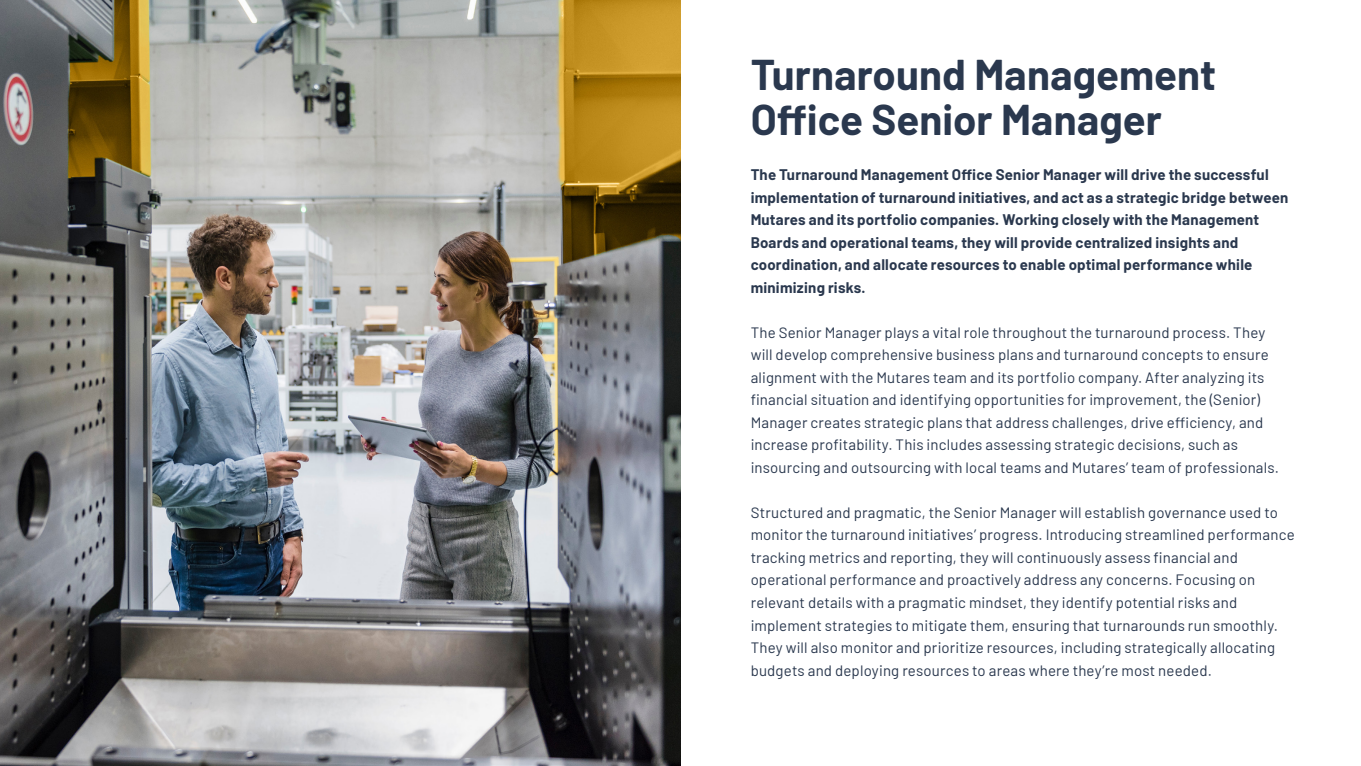
<style>
.page{position:relative;width:1361px;height:766px;background:#fff}
.page>*{position:absolute;margin:0;border:0;box-sizing:border-box;transform-origin:0 0}
.t1{font:700 42px/45px "Barlow";letter-spacing:.005em;color:#2a384e}
.t2{font:15px/22.5px "Barlow";letter-spacing:.01em;color:#2a384e}
.t3{font:700 15px/22.5px "Barlow";letter-spacing:.015em;color:#2a384e}
</style>
<div class="page">
<img style="left:0;top:0;width:680px;height:765px">
<p class="t1" style="left:750px;top:49px;width:467px">Turnaround Management<br>Office Senior Manager</p>
<p class="t3" style="left:750px;top:162px;width:539px">The Turnaround Management Office Senior Manager will drive the successful implementation of turnaround initiatives, and act as a strategic bridge between Mutares and its portfolio companies. Working closely with the Management Boards and operational teams, they will provide centralized insights and coordination, and allocate resources to enable optimal performance while minimizing risks.</p>
<p class="t2" style="left:750px;top:320px;width:530px">The Senior Manager plays a vital role throughout the turnaround process. They will develop comprehensive business plans and turnaround concepts to ensure alignment with the Mutares team and its portfolio company. After analyzing its financial situation and identifying opportunities for improvement, the (Senior)<br>Manager creates strategic plans that address challenges, drive efficiency, and increase profitability. This includes assessing strategic decisions, such as insourcing and outsourcing with local teams and Mutares’ team of professionals.</p>
<p class="t2" style="left:750px;top:500px;width:545px">Structured and pragmatic, the Senior Manager will establish governance used to monitor the turnaround initiatives’ progress. Introducing streamlined performance tracking metrics and reporting, they will continuously assess financial and operational performance and proactively address any concerns. Focusing on relevant details with a pragmatic mindset, they identify potential risks and implement strategies to mitigate them, ensuring that turnarounds run smoothly.<br>They will also monitor and prioritize resources, including strategically allocating budgets and deploying resources to areas where they’re most needed.</p>
</div>
